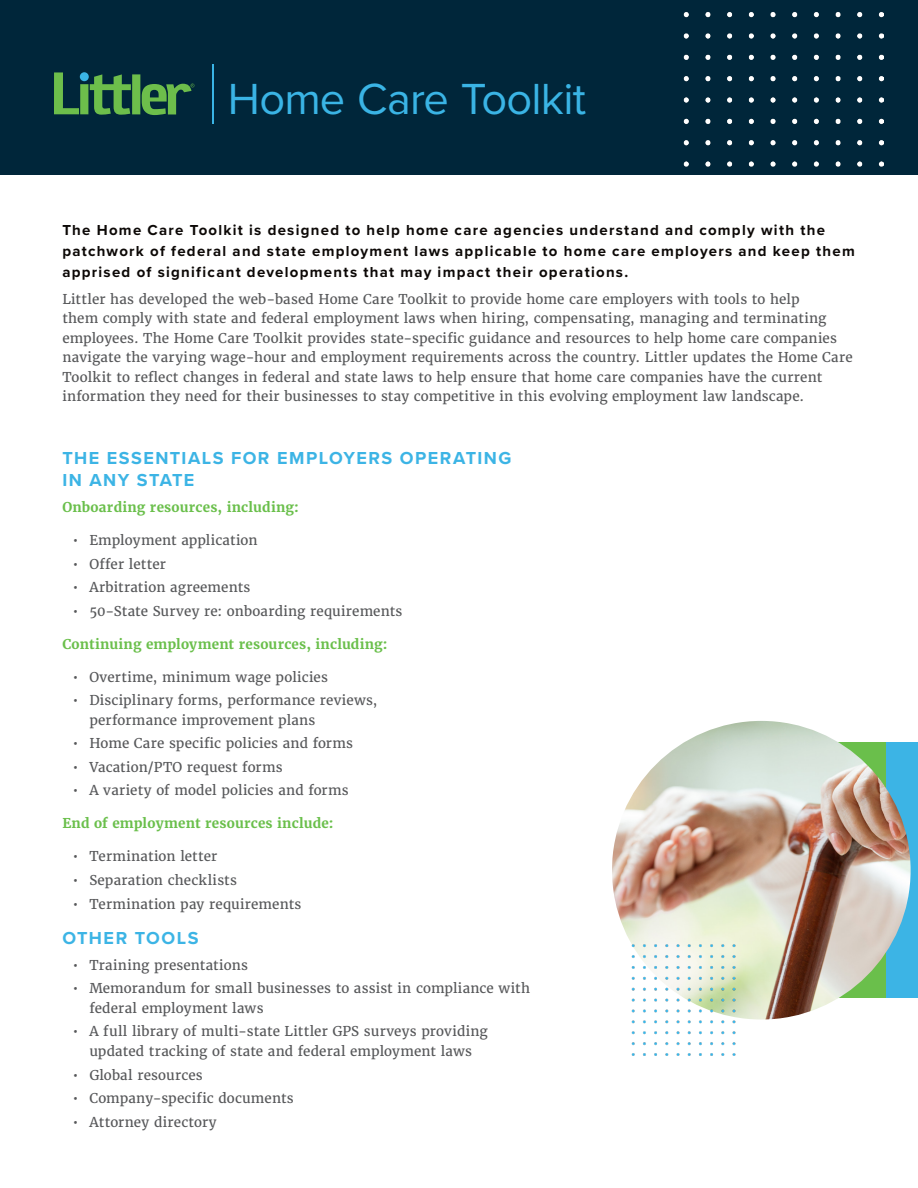
<style>
.page{position:relative;width:918px;height:1188px;background:#fff}
.page>*{position:absolute;margin:0;border:0;box-sizing:border-box;transform-origin:0 0}
.t1{font:45.15px "Proxima Nova";letter-spacing:-.02em;color:#3ab4e5}
.SUBHEAD{font:700 18px/21.6px "Proxima Nova";letter-spacing:.08em;color:#3cb4e5}
.Intro_Copy{font:700 15px/21px "Proxima Nova";letter-spacing:.085em;color:#0c0806}
.Body_Copy{font:13.5px/19.5px "Merriweather";letter-spacing:.01em;color:#57585a}
.Body_Copy-2{font:700 13.5px "Merriweather";letter-spacing:.015em;color:#6abf4b}
</style>
<div class="page">
<div style="left:745px;top:742px;width:142px;height:256px;background:#6abf4b"></div>
<div style="left:887px;top:742px;width:31px;height:256px;background:#3cb4e5"></div>
<div style="left:0;top:0;width:918px;height:175px;background:#00263a"></div>
<div style="left:132px;top:74px;width:8px;height:40px;background:#6dbe4b"></div>
<svg style="left:142px;top:84px;width:52px;height:31px"></svg>
<svg style="left:54px;top:72px;width:77px;height:43px"></svg>
<hr style="left:212px;top:64px;width:1px;height:60px;background:#3ab4e5">
<img style="left:612px;top:721px;width:299px;height:299px;border-radius:149px">
<img style="left:624px;top:930px;width:129px;height:126px">
<img style="left:683px;top:12px;width:201px;height:155px">
<p class="t1" style="left:228px;top:66px;width:360px">Home Care Toolkit</p>
<p class="Intro_Copy" style="left:62px;top:220px;width:794px">The Home Care Toolkit is designed to help home care agencies understand and comply with the patchwork of federal and state employment laws applicable to home care employers and keep them apprised of significant developments that may impact their operations.</p>
<p class="Body_Copy" style="left:62px;top:289px;width:792px">Littler has developed the web-based Home Care Toolkit to provide home care employers with tools to help<br>them comply with state and federal employment laws when hiring, compensating, managing and terminating employees. The Home Care Toolkit provides state-specific guidance and resources to help home care companies navigate the varying wage-hour and employment requirements across the country. Littler updates the Home Care Toolkit to reflect changes in federal and state laws to help ensure that home care companies have the current information they need for their businesses to stay competitive in this evolving employment law landscape.</p>
<p class="SUBHEAD" style="left:62px;top:447px;width:451px">THE ESSENTIALS FOR EMPLOYERS OPERATING<br>IN ANY STATE</p>
<p class="Body_Copy-2" style="left:62px;top:499px;width:238px">Onboarding resources, including:</p>
<p class="Body_Copy" style="left:73px;top:531px;width:186px">• Employment application</p>
<p class="Body_Copy" style="left:73px;top:554px;width:95px">• Offer letter</p>
<p class="Body_Copy" style="left:73px;top:578px;width:179px">• Arbitration agreements</p>
<p class="Body_Copy" style="left:73px;top:601px;width:331px">• 50-State Survey re: onboarding requirements</p>
<p class="Body_Copy-2" style="left:62px;top:635px;width:327px">Continuing employment resources, including:</p>
<p class="Body_Copy" style="left:73px;top:667px;width:257px">• Overtime, minimum wage policies</p>
<p class="Body_Copy" style="left:89px;top:691px;width:290px;text-indent:-16px">• Disciplinary forms, performance reviews, performance improvement plans</p>
<p class="Body_Copy" style="left:73px;top:734px;width:282px">• Home Care specific policies and forms</p>
<p class="Body_Copy" style="left:73px;top:757px;width:211px">• Vacation/PTO request forms</p>
<p class="Body_Copy" style="left:73px;top:781px;width:277px">• A variety of model policies and forms</p>
<p class="Body_Copy-2" style="left:62px;top:815px;width:273px">End of employment resources include:</p>
<p class="Body_Copy" style="left:73px;top:847px;width:146px">• Termination letter</p>
<p class="Body_Copy" style="left:73px;top:870px;width:166px">• Separation checklists</p>
<p class="Body_Copy" style="left:73px;top:894px;width:230px">• Termination pay requirements</p>
<p class="SUBHEAD" style="left:62px;top:926px;width:138px">OTHER TOOLS</p>
<p class="Body_Copy" style="left:73px;top:955px;width:177px">• Training presentations</p>
<p class="Body_Copy" style="left:89px;top:979px;width:442px;text-indent:-16px">• Memorandum for small businesses to assist in compliance with federal employment laws</p>
<p class="Body_Copy" style="left:73px;top:1022px;width:416px;text-align:center">• A full library of multi-state Littler GPS surveys providing updated tracking of state and federal employment laws</p>
<p class="Body_Copy" style="left:73px;top:1065px;width:131px">• Global resources</p>
<p class="Body_Copy" style="left:73px;top:1089px;width:222px">• Company-specific documents</p>
<p class="Body_Copy" style="left:73px;top:1112px;width:145px">• Attorney directory</p>
</div>
